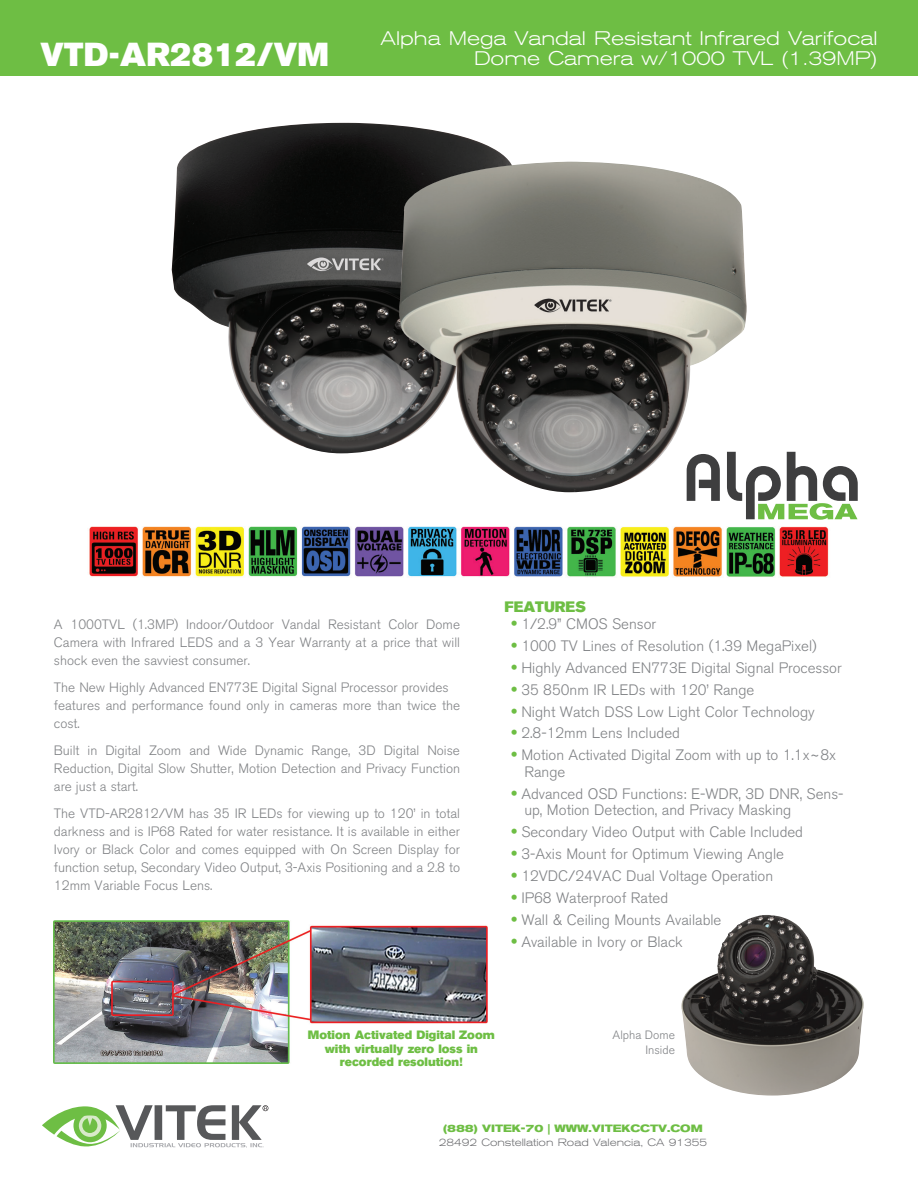
<style>
.page{position:relative;width:918px;height:1188px;background:#fff}
.page>*{position:absolute;margin:0;border:0;box-sizing:border-box;transform-origin:0 0}
.t1{font:33px "Akzidenz Grotesk BE Super";letter-spacing:.01em;color:#fff}
.t2{font:300 expanded 19.5px/19.5px "Akzidenz Grotesk BE";color:#fff;text-align:right}
.t3{font:300 15px/16.5px "Akzidenz Grotesk BE";color:#808285}
.t4{font:15px "Akzidenz Grotesk BE Super";color:#6ebe44}
.t5{font:300 13.5px/18px "Akzidenz Grotesk BE";color:#808285;text-align:justify}
.t6{font:12px/13.5px "Akzidenz Grotesk BE Super";color:#6ebe44;text-align:center}
.t7{font:300 12px/15px "Akzidenz Grotesk BE";color:#808285;text-align:right}
.t8{font:300 expanded 10.5px "Akzidenz Grotesk BE";color:#6c6d70}
.t9{font:700 expanded 10.5px "Akzidenz Grotesk BE";color:#6ebe44}
.s1{font-weight:700;font-stretch:expanded;font-size:16.5px;color:#6ebe44}
</style>
<div class="page">
<div style="left:0;top:0;width:918px;height:75px;background:#6ebe44"></div>
<img style="left:172px;top:123px;width:338px;height:330px">
<img style="left:399px;top:162px;width:348px;height:330px">
<svg style="left:42px;top:1105px;width:226px;height:43px"></svg>
<img style="left:89px;top:526px;width:740px;height:51px">
<img style="left:681px;top:915px;width:183px;height:181px">
<svg style="left:687px;top:454px;width:33px;height:47px"></svg>
<svg style="left:727px;top:452px;width:131px;height:68px"></svg>
<img style="left:54px;top:921px;width:433px;height:142px">
<h1 class="t1" style="left:40px;top:36px;width:290px">VTD-AR2812/VM</h1>
<h2 class="t2" style="left:381px;top:29px;width:498px">Alpha Mega Vandal Resistant Infrared Varifocal<br>Dome Camera w/1000 TVL (1.39MP)</h2>
<p class="t5" style="left:54px;top:616px;width:408px">A 1000TVL (1.3MP) Indoor/Outdoor Vandal Resistant Color Dome Camera with Infrared LEDS and a 3 Year Warranty at a price that will shock even the savviest consumer.</p>
<p class="t5" style="left:54px;top:679px;width:408px;text-align:left">The New Highly Advanced EN773E Digital Signal Processor provides features and performance found only in cameras more than twice the cost.</p>
<p class="t5" style="left:54px;top:742px;width:408px">Built in Digital Zoom and Wide Dynamic Range, 3D Digital Noise Reduction, Digital Slow Shutter, Motion Detection and Privacy Function are just a start.</p>
<p class="t5" style="left:54px;top:805px;width:408px">The VTD-AR2812/VM has 35 IR LEDs for viewing up to 120’ in total darkness and is IP68 Rated for water resistance. It is available in either Ivory or Black Color and comes equipped with On Screen Display for function setup, Secondary Video Output, 3-Axis Positioning and a 2.8 to 12mm Variable Focus Lens.</p>
<p class="t4" style="left:504px;top:598px;width:83px">FEATURES</p>
<p class="t3" style="left:511px;top:616px;width:146px"><span class="s1">•</span> 1/2.9” CMOS Sensor</p>
<p class="t3" style="left:511px;top:638px;width:307px"><span class="s1">•</span> 1000 TV Lines of Resolution (1.39 MegaPixel)</p>
<p class="t3" style="left:511px;top:660px;width:332px"><span class="s1">•</span> Highly Advanced EN773E Digital Signal Processor</p>
<p class="t3" style="left:511px;top:681px;width:245px"><span class="s1">•</span> 35 850nm IR LEDs with 120’ Range</p>
<p class="t3" style="left:511px;top:703px;width:305px"><span class="s1">•</span> Night Watch DSS Low Light Color Technology</p>
<p class="t3" style="left:511px;top:725px;width:170px"><span class="s1">•</span> 2.8-12mm Lens Included</p>
<p class="t3" style="left:524px;top:747px;width:313px;text-indent:-13px"><span class="s1">•</span> Motion Activated Digital Zoom with up to 1.1x~8x<br>Range</p>
<p class="t3" style="left:524px;top:786px;width:321px;text-indent:-13px"><span class="s1">•</span> Advanced OSD Functions: E-WDR, 3D DNR, Sens&shy;up, Motion Detection, and Privacy Masking</p>
<p class="t3" style="left:511px;top:824px;width:293px"><span class="s1">•</span> Secondary Video Output with Cable Included</p>
<p class="t3" style="left:511px;top:846px;width:274px"><span class="s1">•</span> 3-Axis Mount for Optimum Viewing Angle</p>
<p class="t3" style="left:511px;top:868px;width:263px"><span class="s1">•</span> 12VDC/24VAC Dual Voltage Operation</p>
<p class="t3" style="left:511px;top:890px;width:158px"><span class="s1">•</span> IP68 Waterproof Rated</p>
<p class="t3" style="left:511px;top:912px;width:212px"><span class="s1">•</span> Wall &amp; Ceiling Mounts Available</p>
<p class="t3" style="left:511px;top:933px;width:173px"><span class="s1">•</span> Available in Ivory or Black</p>
<p class="t6" style="left:308px;top:1028px;width:188px">Motion Activated Digital Zoom with virtually zero loss in recorded resolution!</p>
<p class="t7" style="left:613px;top:1028px;width:64px">Alpha Dome<br>Inside</p>
<p class="t9" style="left:443px;top:1122px;width:261px">(888) VITEK-70 | WWW.VITEKCCTV.COM</p>
<p class="t8" style="left:439px;top:1136px;width:270px">28492 Constellation Road Valencia, CA 91355</p>
</div>
